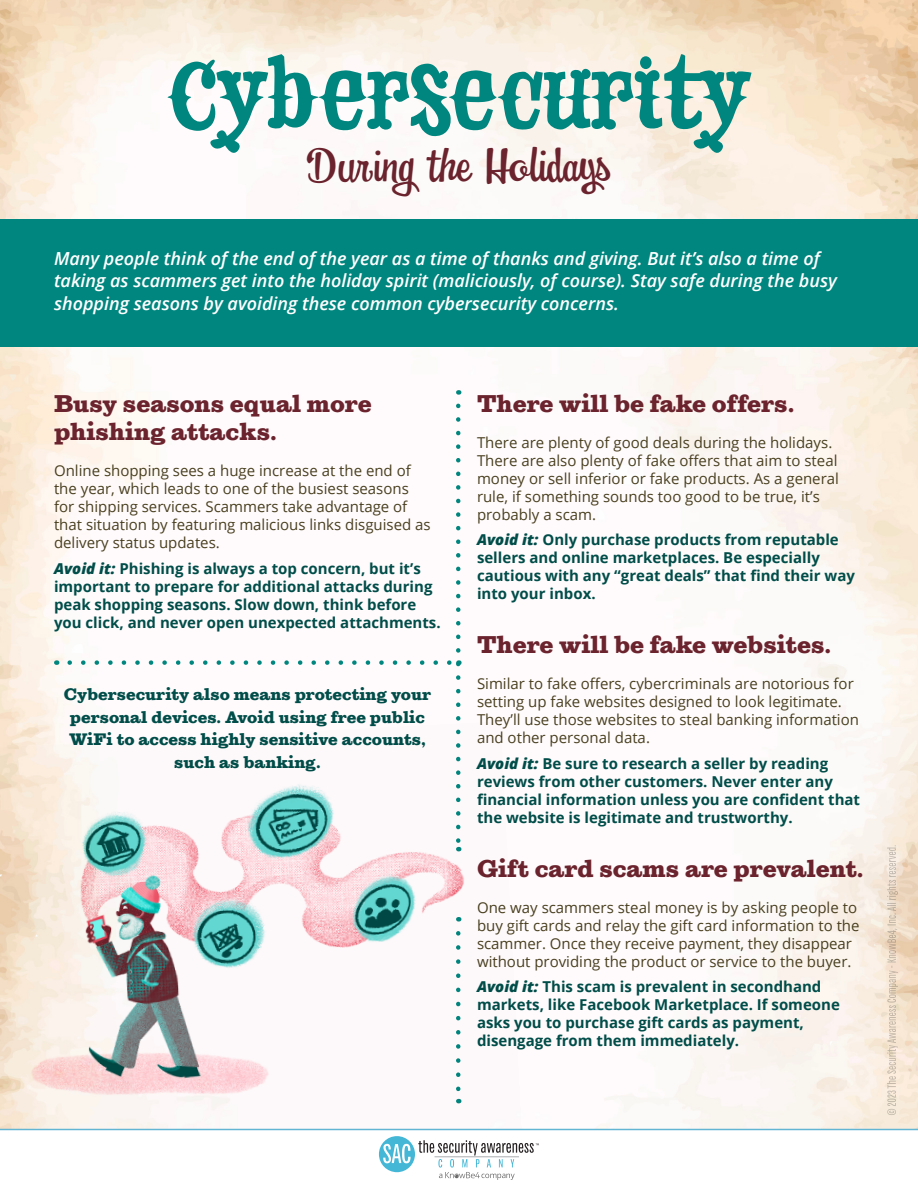
<style>
.page{position:relative;width:918px;height:1188px;background:#fff}
.page>*{position:absolute;margin:0;border:0;box-sizing:border-box;transform-origin:0 0}
.t1{font:90px "Drunk Cowboy";color:#00867e}
.t2{font:45px "Swingdancer";color:#6b232d}
.t3{font:800 24px/28.5px "Sutro";color:#6b232d}
.t4{font:italic 600 18px/22.5px "Open Sans";color:#fff}
.t5{font:800 16.5px/22.5px "Sutro";color:#004d49;text-align:center}
.t6{font:15px/18px "Open Sans";color:#493f1f}
.t7{font:700 15px/18px "Open Sans";color:#004d49}
.s1{font-weight:800;font-style:italic}
</style>
<div class="page">
<img style="left:0;top:0;width:918px;height:1129px">
<div style="left:0;top:219px;width:918px;height:128px;background:#00867e"></div>
<svg style="left:70px;top:406px;width:391px;height:315px"></svg>
<img style="left:0;top:721px;width:522px;height:408px">
<svg style="left:0;top:1129px;width:918px;height:44px"></svg>
<svg style="left:887px;top:845px;width:11px;height:270px;background:#e6d7c6"></svg>
<div style="left:379px;top:1136px;width:36px;height:36px;background:#44b7d7;border-radius:50%"></div>
<svg style="left:383px;top:1144px;width:28px;height:19px"></svg>
<svg style="left:418px;top:1140px;width:121px;height:40px"></svg>
<h1 class="t1" style="left:167px;top:40px;width:585px">Cybersecurity</h1>
<h2 class="t2" style="left:307px;top:135px;width:305px">During the Holidays</h2>
<p class="t4" style="left:54px;top:246px;width:785px">Many people think of the end of the year as a time of thanks and giving. But it’s also a time of taking as scammers get into the holiday spirit (maliciously, of course). Stay safe during the busy shopping seasons by avoiding these common cybersecurity concerns.</p>
<h3 class="t3" style="left:54px;top:389px;width:319px">Busy seasons equal more phishing attacks.</h3>
<p class="t6" style="left:54px;top:462px;width:378px">Online shopping sees a huge increase at the end of the year, which leads to one of the busiest seasons for shipping services. Scammers take advantage of that situation by featuring malicious links disguised as delivery status updates.</p>
<p class="t7" style="left:54px;top:559px;width:388px"><span class="s1">Avoid it:</span> Phishing is always a top concern, but it’s important to prepare for additional attacks during peak shopping seasons. Slow down, think before you click, and never open unexpected attachments.</p>
<p class="t5" style="left:64px;top:683px;width:369px">Cybersecurity also means protecting your personal devices. Avoid using free public WiFi to access highly sensitive accounts, such as banking.</p>
<h3 class="t3" style="left:477px;top:389px;width:319px">There will be fake offers.</h3>
<p class="t6" style="left:477px;top:433px;width:363px">There are plenty of good deals during the holidays.<br>There are also plenty of fake offers that aim to steal money or sell inferior or fake products. As a general rule, if something sounds too good to be true, it’s probably a scam.</p>
<p class="t7" style="left:477px;top:531px;width:379px"><span class="s1">Avoid it:</span> Only purchase products from reputable sellers and online marketplaces. Be especially cautious with any “great deals” that find their way into your inbox.</p>
<h3 class="t3" style="left:477px;top:631px;width:356px">There will be fake websites.</h3>
<p class="t6" style="left:477px;top:675px;width:384px">Similar to fake offers, cybercriminals are notorious for setting up fake websites designed to look legitimate.<br>They’ll use those websites to steal banking information and other personal data.</p>
<p class="t7" style="left:477px;top:754px;width:385px"><span class="s1">Avoid it:</span> Be sure to research a seller by reading reviews from other customers. Never enter any financial information unless you are confident that the website is legitimate and trustworthy.</p>
<h3 class="t3" style="left:477px;top:854px;width:388px">Gift card scams are prevalent.</h3>
<p class="t6" style="left:477px;top:898px;width:384px">One way scammers steal money is by asking people to buy gift cards and relay the gift card information to the scammer. Once they receive payment, they disappear without providing the product or service to the buyer.</p>
<p class="t7" style="left:477px;top:978px;width:364px"><span class="s1">Avoid it:</span> This scam is prevalent in secondhand markets, like Facebook Marketplace. If someone asks you to purchase gift cards as payment, disengage from them immediately.</p>
</div>
